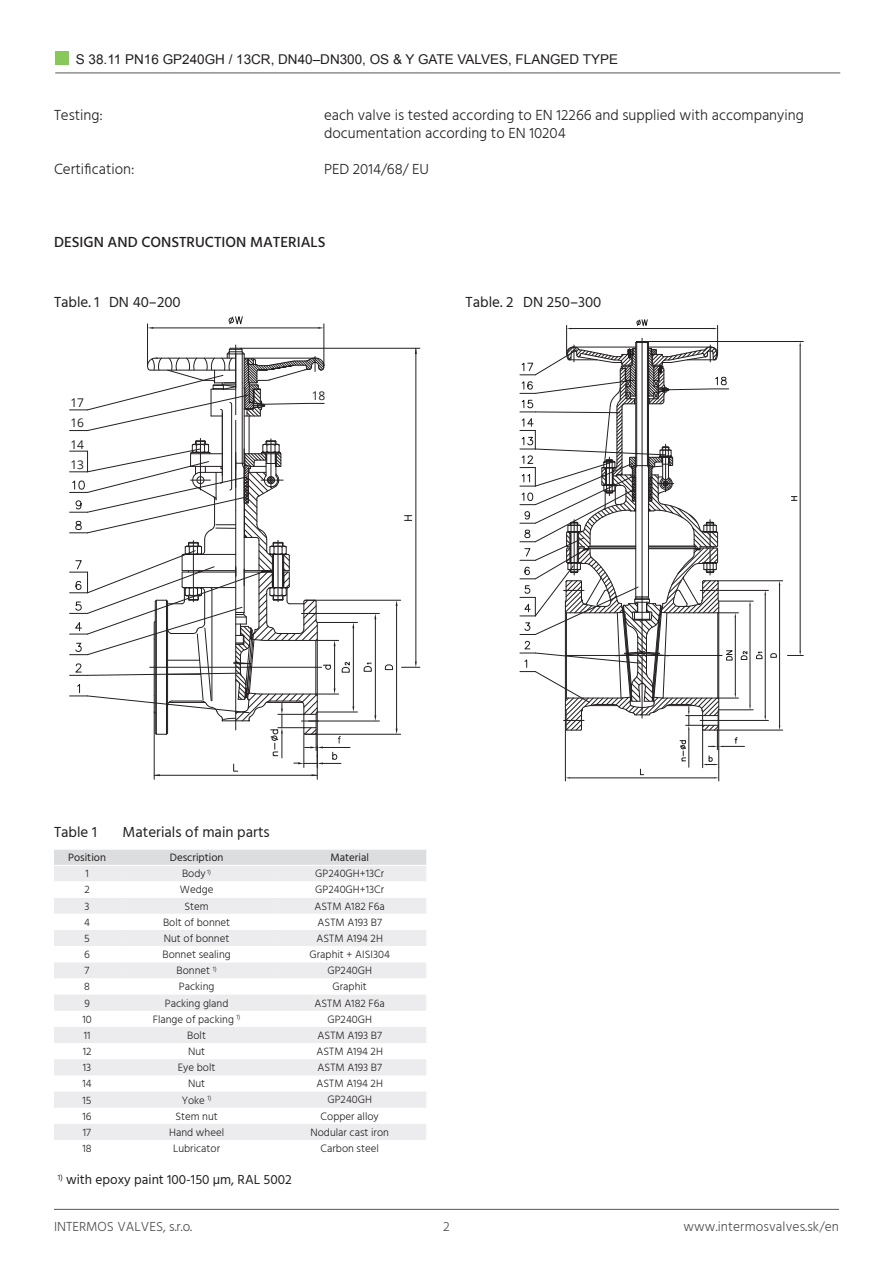
<style>
.page{position:relative;width:893px;height:1263px;background:#fff}
.page>*{position:absolute;margin:0;border:0;box-sizing:border-box;transform-origin:0 0}
.t1{font:300 15px/18px "Hind Vadodara";color:#231f20}
.t2{font:15px "Hind Vadodara";color:#231f20}
.t3{font:500 15px "Hind Vadodara";color:#231f20}
.t4{font:13.5px "Arial";color:#231f20}
.t5{font:300 13.5px "Hind Vadodara";letter-spacing:.01em;color:#4b4c4d}
.t6{font:13.5px "Hind Vadodara";color:#231f20}
.t7{font:12px "Open Sans";color:#231f20}
.t8{font:300 10.95px "Hind Vadodara";color:#231f20}
.t9{font:10.95px "Hind Vadodara";color:#231f20}
</style>
<div class="page">
<hr style="left:54px;top:1209px;width:785px;height:1px;background:#57585a">
<svg style="left:54px;top:850px;width:372px;height:31px;background:#e4e4e6"></svg>
<svg style="left:54px;top:898px;width:372px;height:80px;fill:#ececee"></svg>
<svg style="left:54px;top:995px;width:372px;height:145px;fill:#ececee"></svg>
<hr style="left:54px;top:865px;width:66px;height:1px;background:#fff">
<hr style="left:120px;top:865px;width:153px;height:1px;background:#fff">
<hr style="left:273px;top:865px;width:153px;height:1px;background:#fff">
<svg style="left:405px;top:515px;width:7px;height:6px"></svg>
<hr style="left:305px;top:600px;width:96px;height:1px;background:#231f20">
<svg style="left:402px;top:661px;width:18px;height:7px"></svg>
<hr style="left:396px;top:606px;width:1px;height:122px;background:#231f20">
<svg style="left:385px;top:664px;width:8px;height:6px"></svg>
<svg style="left:363px;top:662px;width:9px;height:10px"></svg>
<hr style="left:309px;top:613px;width:70px;height:1px;background:#231f20">
<hr style="left:317px;top:622px;width:40px;height:1px;background:#231f20">
<hr style="left:309px;top:721px;width:70px;height:1px;background:#231f20">
<hr style="left:317px;top:712px;width:40px;height:1px;background:#231f20">
<hr style="left:375px;top:619px;width:1px;height:96px;background:#231f20">
<hr style="left:305px;top:734px;width:96px;height:1px;background:#231f20">
<hr style="left:415px;top:348px;width:1px;height:313px;background:#231f20">
<hr style="left:249px;top:416px;width:1px;height:38px;background:#231f20">
<hr style="left:231px;top:404px;width:1px;height:84px;background:#231f20">
<hr style="left:222px;top:413px;width:1px;height:63px;background:#231f20">
<hr style="left:235px;top:420px;width:1px;height:90px;background:#231f20">
<hr style="left:242px;top:383px;width:1px;height:80px;background:#231f20">
<hr style="left:244px;top:388px;width:1px;height:75px;background:#231f20">
<hr style="left:241px;top:348px;width:179px;height:1px;background:#231f20">
<svg style="left:70px;top:438px;width:284px;height:341px"></svg>
<svg style="left:70px;top:316px;width:255px;height:115px"></svg>
<div style="left:69px;top:396px;width:17px;height:12px;background:#fff"></div>
<div style="left:69px;top:416px;width:17px;height:12px;background:#fff"></div>
<div style="left:308px;top:388px;width:17px;height:13px;background:#fff"></div>
<div style="left:70px;top:437px;width:17px;height:12px;background:#fff"></div>
<div style="left:68px;top:457px;width:17px;height:12px;background:#fff"></div>
<svg style="left:791px;top:496px;width:6px;height:5px"></svg>
<hr style="left:800px;top:346px;width:1px;height:305px;background:#231f20">
<hr style="left:647px;top:341px;width:156px;height:1px;background:#231f20">
<svg style="left:787px;top:651px;width:16px;height:5px"></svg>
<hr style="left:717px;top:730px;width:66px;height:1px;background:#231f20">
<hr style="left:717px;top:580px;width:66px;height:1px;background:#231f20">
<svg style="left:519px;top:319px;width:261px;height:462px"></svg>
<hr style="left:55px;top:73px;width:785px;height:1px;background:#57585a">
<div style="left:55px;top:51px;width:14px;height:14px;background:#88c75a"></div>
<p class="t4" style="left:76px;top:50px;width:544px">S 38.11 PN16 GP240GH / 13CR, DN40–DN300, OS &amp; Y GATE VALVES, FLANGED TYPE</p>
<h1 class="t1" style="left:54px;top:106px;width:50px">Testing:</h1>
<h1 class="t1" style="left:324px;top:106px;width:481px">each valve is tested according to EN 12266 and supplied with accompanying documentation according to EN 10204</h1>
<h1 class="t1" style="left:54px;top:160px;width:82px">Certification:</h1>
<h1 class="t1" style="left:324px;top:160px;width:107px">PED 2014/68/ EU</h1>
<h1 class="t3" style="left:54px;top:231px;width:273px">DESIGN AND CONSTRUCTION MATERIALS</h1>
<h1 class="t2" style="left:54px;top:292px;width:128px">Table. 1 DN 40–200</h1>
<p class="t7" style="left:70px;top:394px;width:15px">17</p>
<p class="t7" style="left:70px;top:414px;width:15px">16</p>
<p class="t7" style="left:70px;top:436px;width:15px">14</p>
<p class="t7" style="left:70px;top:456px;width:15px">13</p>
<p class="t7" style="left:312px;top:388px;width:15px">18</p>
<h1 class="t2" style="left:466px;top:292px;width:137px">Table. 2 DN 250–300</h1>
<h1 class="t2" style="left:54px;top:821px;width:44px">Table 1</h1>
<h1 class="t2" style="left:123px;top:821px;width:149px">Materials of main parts</h1>
<p class="t9" style="left:68px;top:849px;width:39px">Position</p>
<p class="t9" style="left:170px;top:849px;width:55px">Description</p>
<p class="t9" style="left:330px;top:849px;width:40px">Material</p>
<p class="t8" style="left:85px;top:866px;width:5px">1</p>
<p class="t8" style="left:182px;top:866px;width:31px">Body <sup>1)</sup></p>
<p class="t8" style="left:315px;top:866px;width:70px">GP240GH+13Cr</p>
<p class="t8" style="left:84px;top:882px;width:7px">2</p>
<p class="t8" style="left:180px;top:882px;width:35px">Wedge</p>
<p class="t8" style="left:315px;top:882px;width:70px">GP240GH+13Cr</p>
<p class="t8" style="left:85px;top:898px;width:7px">3</p>
<p class="t8" style="left:184px;top:898px;width:26px">Stem</p>
<p class="t8" style="left:315px;top:898px;width:72px">ASTM A182 F6a</p>
<p class="t8" style="left:84px;top:915px;width:7px">4</p>
<p class="t8" style="left:163px;top:915px;width:69px">Bolt of bonnet</p>
<p class="t8" style="left:318px;top:915px;width:66px">ASTM A193 B7</p>
<p class="t8" style="left:84px;top:931px;width:7px">5</p>
<p class="t8" style="left:164px;top:931px;width:67px">Nut of bonnet</p>
<p class="t8" style="left:317px;top:931px;width:68px">ASTM A194 2H</p>
<p class="t8" style="left:84px;top:947px;width:7px">6</p>
<p class="t8" style="left:163px;top:947px;width:70px">Bonnet sealing</p>
<p class="t8" style="left:310px;top:947px;width:82px">Graphit + AISI304</p>
<p class="t8" style="left:85px;top:963px;width:6px">7</p>
<p class="t8" style="left:177px;top:963px;width:42px">Bonnet <sup>1)</sup></p>
<p class="t8" style="left:327px;top:963px;width:46px">GP240GH</p>
<p class="t8" style="left:84px;top:979px;width:7px">8</p>
<p class="t8" style="left:179px;top:979px;width:37px">Packing</p>
<p class="t8" style="left:333px;top:979px;width:36px">Graphit</p>
<p class="t8" style="left:84px;top:995px;width:7px">9</p>
<p class="t8" style="left:165px;top:995px;width:65px">Packing gland</p>
<p class="t8" style="left:315px;top:995px;width:72px">ASTM A182 F6a</p>
<p class="t8" style="left:82px;top:1011px;width:11px">10</p>
<p class="t8" style="left:153px;top:1011px;width:89px">Flange of packing <sup>1)</sup></p>
<p class="t8" style="left:327px;top:1011px;width:46px">GP240GH</p>
<p class="t8" style="left:84px;top:1028px;width:8px">11</p>
<p class="t8" style="left:187px;top:1028px;width:20px">Bolt</p>
<p class="t8" style="left:318px;top:1028px;width:66px">ASTM A193 B7</p>
<p class="t8" style="left:83px;top:1044px;width:10px">12</p>
<p class="t8" style="left:188px;top:1044px;width:19px">Nut</p>
<p class="t8" style="left:317px;top:1044px;width:68px">ASTM A194 2H</p>
<p class="t8" style="left:83px;top:1060px;width:10px">13</p>
<p class="t8" style="left:178px;top:1060px;width:39px">Eye bolt</p>
<p class="t8" style="left:318px;top:1060px;width:66px">ASTM A193 B7</p>
<p class="t8" style="left:82px;top:1076px;width:11px">14</p>
<p class="t8" style="left:188px;top:1076px;width:19px">Nut</p>
<p class="t8" style="left:317px;top:1076px;width:68px">ASTM A194 2H</p>
<p class="t8" style="left:83px;top:1092px;width:10px">15</p>
<p class="t8" style="left:182px;top:1092px;width:31px">Yoke <sup>1)</sup></p>
<p class="t8" style="left:327px;top:1092px;width:46px">GP240GH</p>
<p class="t8" style="left:82px;top:1108px;width:11px">16</p>
<p class="t8" style="left:175px;top:1108px;width:44px">Stem nut</p>
<p class="t8" style="left:321px;top:1108px;width:60px">Copper alloy</p>
<p class="t8" style="left:83px;top:1125px;width:10px">17</p>
<p class="t8" style="left:169px;top:1125px;width:56px">Hand wheel</p>
<p class="t8" style="left:310px;top:1125px;width:80px">Nodular cast iron</p>
<p class="t8" style="left:82px;top:1141px;width:11px">18</p>
<p class="t8" style="left:173px;top:1141px;width:49px">Lubricator</p>
<p class="t8" style="left:321px;top:1141px;width:60px">Carbon steel</p>
<p class="t6" style="left:58px;top:1170px;width:235px"><sup>1)</sup> with epoxy paint 100-150 µm, RAL 5002</p>
<p class="t5" style="left:54px;top:1217px;width:140px">INTERMOS VALVES, s.r.o.</p>
<p class="t5" style="left:443px;top:1217px;width:8px">2</p>
<p class="t5" style="left:683px;top:1217px;width:157px">www.intermosvalves.sk/en</p>
</div>
